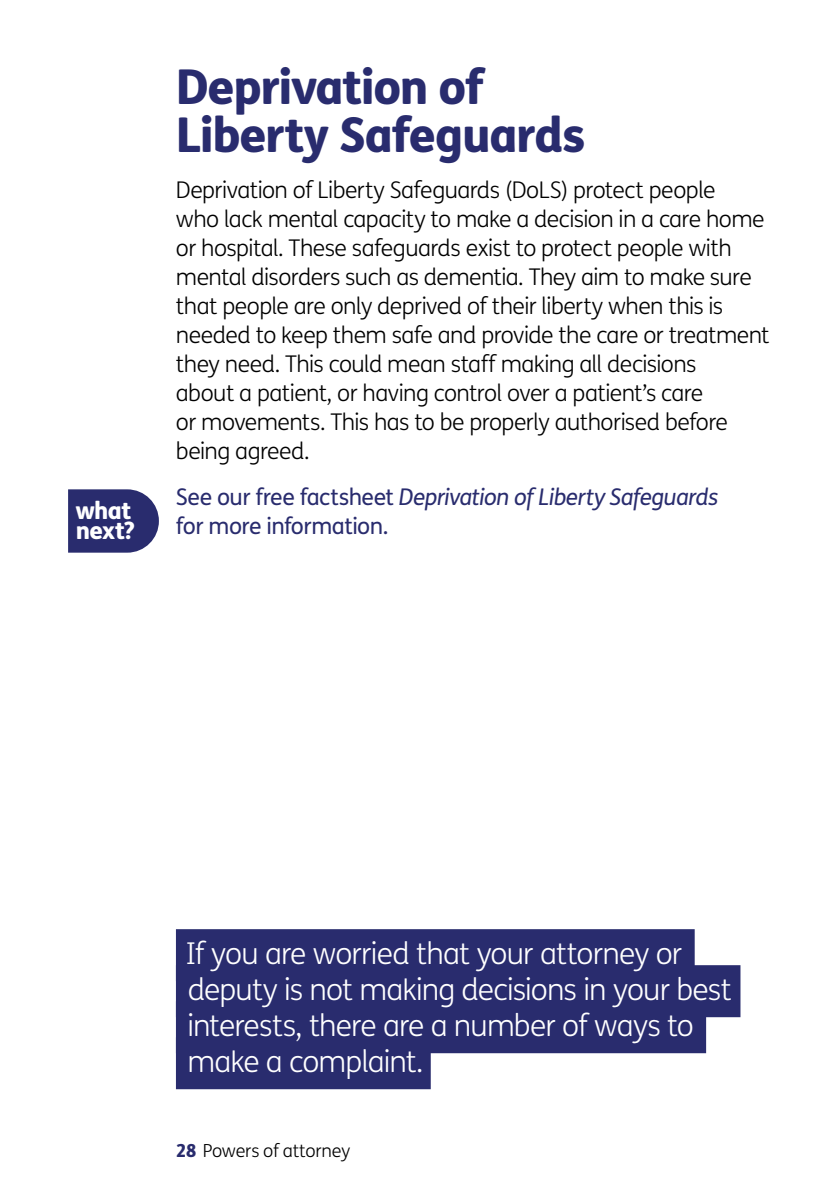
<style>
.page{position:relative;width:840px;height:1191px;background:#fff}
.page>*{position:absolute;margin:0;border:0;box-sizing:border-box;transform-origin:0 0}
.t1{font:800 48px/48px "FS Me";letter-spacing:-.03em;color:#292c6e}
.t2{font:300 30px/36px "FS Me";letter-spacing:-.03em;color:#fff}
.t3{font:800 24px/20px "FS Me";letter-spacing:-.02em;color:#fff}
.t4{font:300 23px/29px "FS Me";letter-spacing:-.025em;color:#000}
.t5{font:23px/29px "FS Me";letter-spacing:-.025em;color:#292c6e}
.t6{font:300 18px "FS Me";letter-spacing:-.015em;color:#000}
.s1{font-style:italic}
.s2{font-weight:800;color:#292c6e}
</style>
<div class="page">
<svg style="left:68px;top:489px;width:91px;height:63px;background:#3a3c79"></svg>
<div style="left:176px;top:929px;width:518px;height:52px;background:#292c6e"></div>
<div style="left:176px;top:965px;width:564px;height:52px;background:#292c6e"></div>
<div style="left:176px;top:1001px;width:529px;height:52px;background:#292c6e"></div>
<div style="left:176px;top:1037px;width:254px;height:52px;background:#292c6e"></div>
<p class="t3" style="left:76px;top:500px;width:61px">what next?</p>
<h1 class="t1" style="left:176px;top:63px;width:411px">Deprivation of<br>Liberty Safeguards</h1>
<p class="t4" style="left:176px;top:176px;width:595px">Deprivation of Liberty Safeguards (DoLS) protect people<br>who lack mental capacity to make a decision in a care home or hospital. These safeguards exist to protect people with mental disorders such as dementia. They aim to make sure that people are only deprived of their liberty when this is needed to keep them safe and provide the care or treatment they need. This could mean staff making all decisions<br>about a patient, or having control over a patient’s care<br>or movements. This has to be properly authorised before being agreed.</p>
<p class="t5" style="left:176px;top:483px;width:543px">See our free factsheet <span class="s1">Deprivation of Liberty Safeguards </span>for more information.</p>
<h2 class="t2" style="left:185px;top:936px;width:547px">If you are worried that your attorney or deputy is not making decisions in your best interests, there are a number of ways to make a complaint.</h2>
<p class="t6" style="left:176px;top:1140px;width:176px"><span class="s2">28</span> Powers of attorney</p>
</div>
